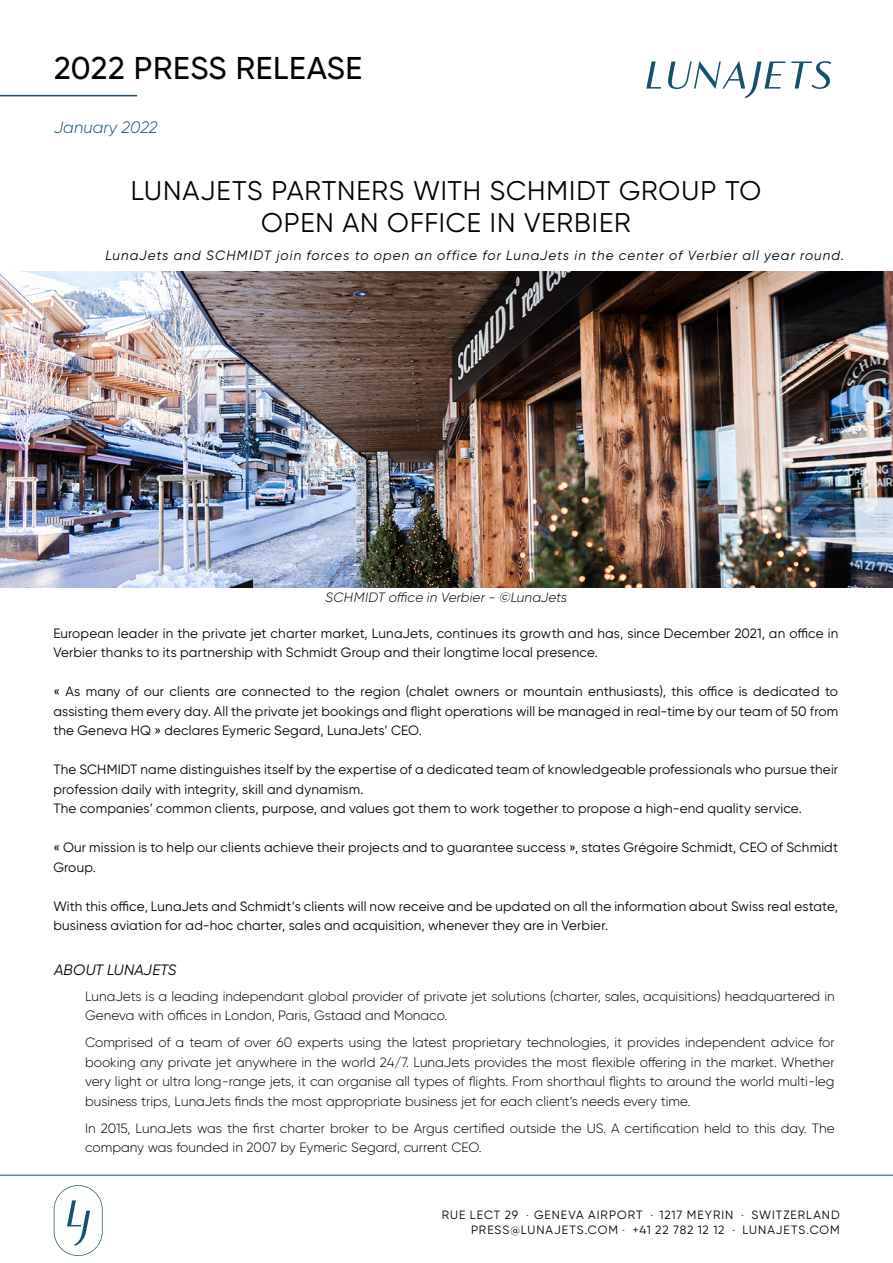
<style>
.page{position:relative;width:893px;height:1263px;background:#fff}
.page>*{position:absolute;margin:0;border:0;box-sizing:border-box;transform-origin:0 0}
.t1{font:500 31.5px "Gilroy";letter-spacing:.02em;color:#000}
.t2{font:27px/32.4px "Gilroy";letter-spacing:.03em;color:#000;text-align:center}
.t3{font:italic 300 16.5px "Gilroy";letter-spacing:.005em;color:#15506d}
.t4{font:italic 15px "Gilroy";letter-spacing:.005em;color:#000}
.t5{font:13.5px/19.5px "Gilroy";letter-spacing:.01em;color:#000}
.t6{font:300 13.5px/19.5px "Gilroy";color:#000}
.t7{font:italic 13.5px "Gilroy";letter-spacing:.08em;color:#000}
.t8{font:italic 300 13.5px "Gilroy";letter-spacing:.01em;color:#000}
.t9{font:12px/15px "Gilroy";letter-spacing:.08em;color:#000;text-align:right}
</style>
<div class="page">
<hr style="left:0;top:95px;width:137px;height:1px;background:#15506d">
<svg style="left:646px;top:61px;width:15px;height:28px"></svg>
<svg style="left:668px;top:61px;width:163px;height:37px"></svg>
<svg style="left:54px;top:1185px;width:49px;height:71px"></svg>
<hr style="left:0;top:1175px;width:893px;height:1px;background:#13526e">
<img style="left:0;top:271px;width:893px;height:316px">
<h1 class="t1" style="left:54px;top:49px;width:310px">2022 PRESS RELEASE</h1>
<p class="t3" style="left:54px;top:117px;width:105px">January 2022</p>
<h2 class="t2" style="left:131px;top:174px;width:632px">LUNAJETS PARTNERS WITH SCHMIDT GROUP TO<br>OPEN AN OFFICE IN VERBIER</h2>
<p class="t7" style="left:105px;top:247px;width:740px">LunaJets and SCHMIDT join forces to open an office for LunaJets in the center of Verbier all year round.</p>
<p class="t8" style="left:325px;top:588px;width:243px">SCHMIDT office in Verbier - ©LunaJets</p>
<p class="t5" style="left:53px;top:623px;width:786px">European leader in the private jet charter market, LunaJets, continues its growth and has, since December 2021, an office in<br>Verbier thanks to its partnership with Schmidt Group and their longtime local presence.</p>
<p class="t5" style="left:53px;top:681px;width:786px;text-align:justify">« As many of our clients are connected to the region (chalet owners or mountain enthusiasts), this office is dedicated to assisting them every day. All the private jet bookings and flight operations will be managed in real-time by our team of 50 from the Geneva HQ » declares Eymeric Segard, LunaJets’ CEO.</p>
<p class="t5" style="left:53px;top:759px;width:786px">The SCHMIDT name distinguishes itself by the expertise of a dedicated team of knowledgeable professionals who pursue their profession daily with integrity, skill and dynamism.<br>The companies’ common clients, purpose, and values got them to work together to propose a high-end quality service.</p>
<p class="t5" style="left:53px;top:837px;width:786px">« Our mission is to help our clients achieve their projects and to guarantee success », states Grégoire Schmidt, CEO of Schmidt<br>Group.</p>
<p class="t5" style="left:53px;top:896px;width:786px">With this office, LunaJets and Schmidt’s clients will now receive and be updated on all the information about Swiss real estate, business aviation for ad-hoc charter, sales and acquisition, whenever they are in Verbier.</p>
<p class="t4" style="left:54px;top:961px;width:124px">ABOUT LUNAJETS</p>
<p class="t6" style="left:85px;top:986px;width:751px">LunaJets is a leading independant global provider of private jet solutions (charter, sales, acquisitions) headquartered in<br>Geneva with offices in London, Paris, Gstaad and Monaco.</p>
<p class="t6" style="left:85px;top:1033px;width:751px;text-align:justify">Comprised of a team of over 60 experts using the latest proprietary technologies, it provides independent advice for booking any private jet anywhere in the world 24/7. LunaJets provides the most flexible offering in the market. Whether very light or ultra long-range jets, it can organise all types of flights. From shorthaul flights to around the world multi-leg business trips, LunaJets finds the most appropriate business jet for each client’s needs every time.</p>
<p class="t6" style="left:85px;top:1118px;width:751px">In 2015, LunaJets was the first charter broker to be Argus certified outside the US. A certification held to this day. The company was founded in 2007 by Eymeric Segard, current CEO.</p>
<p class="t9" style="left:442px;top:1207px;width:400px">RUE LECT 29 - GENEVA AIRPORT - 1217 MEYRIN - SWITZERLAND<br>PRESS@LUNAJETS.COM - +41 22 782 12 12 - LUNAJETS.COM</p>
</div>
